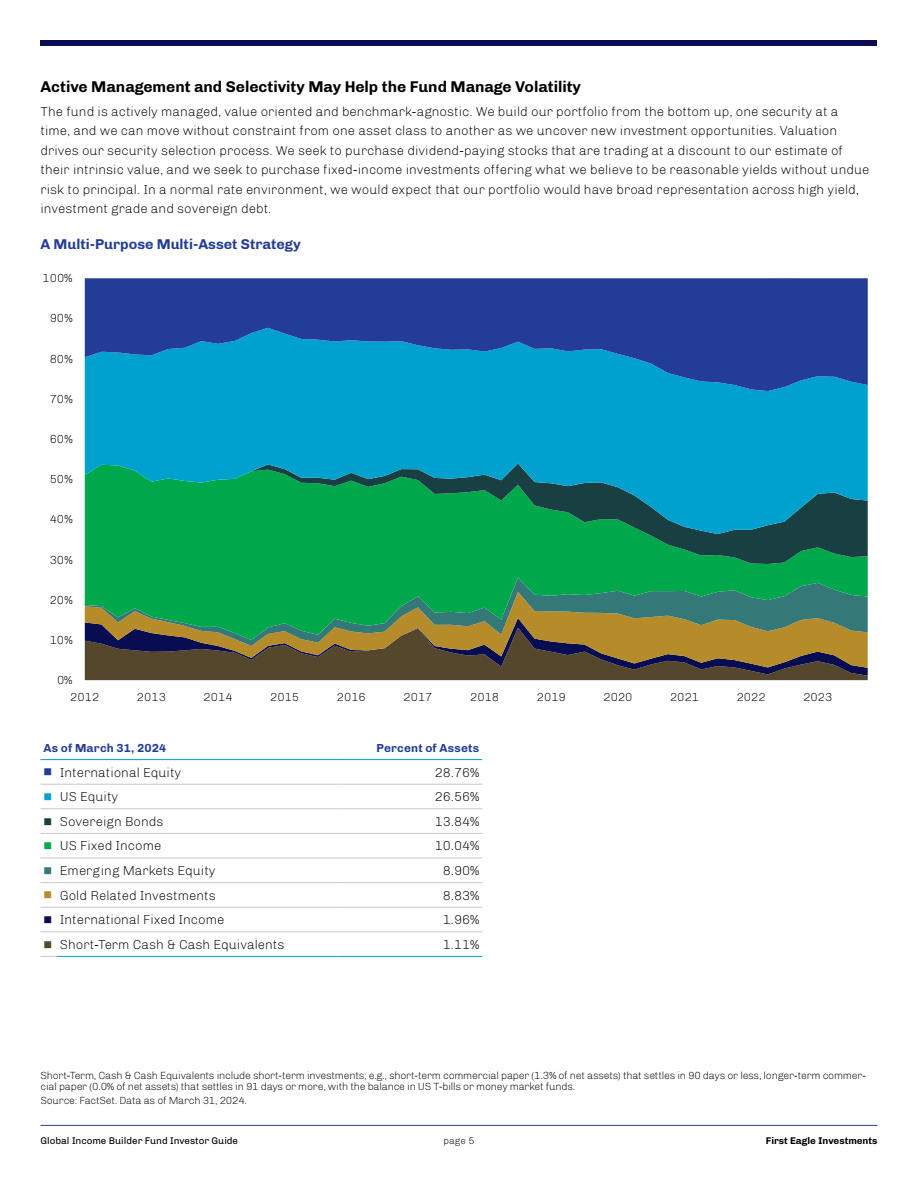
<style>
.page{position:relative;width:918px;height:1188px;background:#fff}
.page>*{position:absolute;margin:0;border:0;box-sizing:border-box;transform-origin:0 0}
.FE_Heading_1{font:700 18px "FE Chivo Air";color:#000}
.FE_Exhibit_Title{font:700 16.5px "FE Chivo Air";color:#233c98}
.FE_Body{font:15px/19.5px "FE Chivo Air";color:#000}
.FE_Table_Text{font:15px "FE Chivo Air";color:#000}
.FE_Table_Num-Dec{font:15px "FE Chivo Air";color:#000}
.t1{font:13.5px "FE Chivo Air";letter-spacing:-.005em;color:#000}
.FE_Table_Column_Heading-Left{font:700 13.5px "FE Chivo Air";letter-spacing:.01em;color:#233c98}
.FE_Table_Column_Heading-Right{font:700 13.5px "FE Chivo Air";letter-spacing:.015em;color:#233c98}
.Legend_01_Cobalt_Blue{font:13.5px "FE Chivo Air";color:#233c98}
.Legend_02_Sky_Blue{font:13.5px "FE Chivo Air";color:#00a1cf}
.Legend_03_Dark_Teal{font:13.5px "FE Chivo Air";color:#184043}
.Legend_04_Green{font:13.5px "FE Chivo Air";color:#00a84c}
.Legend_05_Medium_Teal{font:13.5px "FE Chivo Air";color:#357878}
.Legend_-_Gold{font:13.5px "FE Chivo Air";color:#b68c2b}
.Legend_06_Midnight_Blue{font:13.5px "FE Chivo Air";color:#080d52}
.Legend_-_Cash{font:13.5px "FE Chivo Air";color:#55472b}
.FE_Disclosure{font:12px/11.2px "FE Chivo Air";letter-spacing:-.02em;color:#000}
.t2{font:11.25px "FE Chivo Water";color:#000}
.t3{font:700 11.25px "FE Chivo Water";color:#000}
.t4{font:11.25px "FE Chivo Air";color:#000}
</style>
<div class="page">
<div style="left:40px;top:40px;width:838px;height:6px;background:#080d52"></div>
<hr style="left:40px;top:1125px;width:838px;height:1px;background:#233c98">
<hr style="left:85px;top:676px;width:783px;height:4px;background:#55472b">
<div style="left:85px;top:668px;width:783px;height:8px;background:#55472b"></div>
<svg style="left:85px;top:646px;width:783px;height:22px;fill:#55472b"></svg>
<svg style="left:85px;top:640px;width:783px;height:6px;fill:#b68c2b"></svg>
<svg style="left:85px;top:564px;width:783px;height:76px;fill:#00a84c"></svg>
<svg style="left:85px;top:534px;width:783px;height:30px;fill:#00a84c"></svg>
<svg style="left:85px;top:391px;width:783px;height:143px;fill:#00a1cf"></svg>
<svg style="left:85px;top:278px;width:783px;height:113px;fill:#233c98"></svg>
<hr style="left:338px;top:784px;width:144px;height:1px;background:#c7c8ca">
<hr style="left:338px;top:808px;width:144px;height:1px;background:#c7c8ca">
<hr style="left:338px;top:833px;width:144px;height:1px;background:#c7c8ca">
<hr style="left:338px;top:858px;width:144px;height:1px;background:#c7c8ca">
<hr style="left:338px;top:882px;width:144px;height:1px;background:#c7c8ca">
<hr style="left:338px;top:907px;width:144px;height:1px;background:#c7c8ca">
<svg style="left:40px;top:759px;width:17px;height:1px"></svg>
<hr style="left:57px;top:759px;width:281px;height:1px;background:#00a1cf">
<hr style="left:338px;top:759px;width:144px;height:1px;background:#00a1cf">
<svg style="left:40px;top:784px;width:17px;height:1px"></svg>
<hr style="left:57px;top:784px;width:281px;height:1px;background:#c7c8ca">
<svg style="left:40px;top:808px;width:17px;height:1px"></svg>
<hr style="left:57px;top:808px;width:281px;height:1px;background:#c7c8ca">
<svg style="left:40px;top:833px;width:17px;height:1px"></svg>
<hr style="left:57px;top:833px;width:281px;height:1px;background:#c7c8ca">
<svg style="left:40px;top:858px;width:17px;height:1px"></svg>
<hr style="left:57px;top:858px;width:281px;height:1px;background:#c7c8ca">
<svg style="left:40px;top:882px;width:17px;height:1px"></svg>
<hr style="left:57px;top:882px;width:281px;height:1px;background:#c7c8ca">
<hr style="left:57px;top:907px;width:281px;height:1px;background:#c7c8ca">
<hr style="left:57px;top:931px;width:281px;height:1px;background:#c7c8ca">
<hr style="left:338px;top:931px;width:144px;height:1px;background:#c7c8ca">
<svg style="left:40px;top:907px;width:17px;height:1px"></svg>
<svg style="left:40px;top:931px;width:17px;height:1px"></svg>
<svg style="left:40px;top:956px;width:17px;height:1px"></svg>
<hr style="left:57px;top:956px;width:281px;height:1px;background:#00a1cf">
<hr style="left:338px;top:956px;width:144px;height:1px;background:#00a1cf">
<p class="FE_Heading_1" style="left:40px;top:74px;width:542px">Active Management and Selectivity May Help the Fund Manage Volatility</p>
<p class="FE_Body" style="left:40px;top:101px;width:831px">The fund is actively managed, value oriented and benchmark-agnostic. We build our portfolio from the bottom up, one security at a time, and we can move without constraint from one asset class to another as we uncover new investment opportunities. Valuation drives our security selection process. We seek to purchase dividend-paying stocks that are trading at a discount to our estimate of their intrinsic value, and we seek to purchase fixed-income investments offering what we believe to be reasonable yields without undue risk to principal. In a normal rate environment, we would expect that our portfolio would have broad representation across high yield, investment grade and sovereign debt.</p>
<p class="FE_Exhibit_Title" style="left:40px;top:233px;width:262px">A Multi-Purpose Multi-Asset Strategy</p>
<p class="t1" style="left:43px;top:269px;width:32px">100%</p>
<p class="t1" style="left:50px;top:310px;width:24px">90%</p>
<p class="t1" style="left:50px;top:350px;width:24px">80%</p>
<p class="t1" style="left:50px;top:390px;width:24px">70%</p>
<p class="t1" style="left:50px;top:430px;width:24px">60%</p>
<p class="t1" style="left:50px;top:470px;width:24px">50%</p>
<p class="t1" style="left:50px;top:511px;width:24px">40%</p>
<p class="t1" style="left:50px;top:551px;width:24px">30%</p>
<p class="t1" style="left:50px;top:591px;width:24px">20%</p>
<p class="t1" style="left:50px;top:631px;width:24px">10%</p>
<p class="t1" style="left:57px;top:671px;width:17px">0%</p>
<p class="t1" style="left:70px;top:688px;width:31px">2012</p>
<p class="t1" style="left:137px;top:688px;width:31px">2013</p>
<p class="t1" style="left:204px;top:688px;width:31px">2014</p>
<p class="t1" style="left:270px;top:688px;width:31px">2015</p>
<p class="t1" style="left:337px;top:688px;width:31px">2016</p>
<p class="t1" style="left:404px;top:688px;width:31px">2017</p>
<p class="t1" style="left:470px;top:688px;width:31px">2018</p>
<p class="t1" style="left:537px;top:688px;width:31px">2019</p>
<p class="t1" style="left:603px;top:688px;width:31px">2020</p>
<p class="t1" style="left:670px;top:688px;width:31px">2021</p>
<p class="t1" style="left:737px;top:688px;width:31px">2022</p>
<p class="t1" style="left:803px;top:688px;width:31px">2023</p>
<p class="FE_Table_Column_Heading-Left" style="left:44px;top:739px;width:124px">As of March 31, 2024</p>
<p class="FE_Table_Column_Heading-Right" style="left:377px;top:739px;width:104px">Percent of Assets</p>
<p class="Legend_01_Cobalt_Blue" style="left:44px;top:764px;width:10px">■</p>
<p class="FE_Table_Text" style="left:60px;top:762px;width:123px">International Equity</p>
<p class="FE_Table_Num-Dec" style="left:435px;top:762px;width:46px">28.76%</p>
<p class="Legend_02_Sky_Blue" style="left:44px;top:788px;width:10px">■</p>
<p class="FE_Table_Text" style="left:60px;top:787px;width:60px">US Equity</p>
<p class="FE_Table_Num-Dec" style="left:435px;top:787px;width:46px">26.56%</p>
<p class="Legend_03_Dark_Teal" style="left:44px;top:813px;width:10px">■</p>
<p class="FE_Table_Text" style="left:60px;top:812px;width:105px">Sovereign Bonds</p>
<p class="FE_Table_Num-Dec" style="left:435px;top:812px;width:46px">13.84%</p>
<p class="Legend_04_Green" style="left:44px;top:837px;width:10px">■</p>
<p class="FE_Table_Text" style="left:60px;top:836px;width:103px">US Fixed Income</p>
<p class="FE_Table_Num-Dec" style="left:435px;top:836px;width:46px">10.04%</p>
<p class="Legend_05_Medium_Teal" style="left:44px;top:862px;width:10px">■</p>
<p class="FE_Table_Text" style="left:60px;top:861px;width:157px">Emerging Markets Equity</p>
<p class="FE_Table_Num-Dec" style="left:443px;top:861px;width:38px">8.90%</p>
<p class="Legend_-_Gold" style="left:44px;top:887px;width:10px">■</p>
<p class="FE_Table_Text" style="left:60px;top:885px;width:157px">Gold Related Investments</p>
<p class="FE_Table_Num-Dec" style="left:443px;top:885px;width:38px">8.83%</p>
<p class="Legend_06_Midnight_Blue" style="left:44px;top:911px;width:10px">■</p>
<p class="FE_Table_Text" style="left:60px;top:910px;width:166px">International Fixed Income</p>
<p class="FE_Table_Num-Dec" style="left:443px;top:910px;width:38px">1.96%</p>
<p class="Legend_-_Cash" style="left:44px;top:936px;width:10px">■</p>
<p class="FE_Table_Text" style="left:60px;top:935px;width:226px">Short-Term Cash &amp; Cash Equivalents</p>
<p class="FE_Table_Num-Dec" style="left:443px;top:935px;width:38px">1.11%</p>
<p class="FE_Disclosure" style="left:40px;top:1068px;width:827px">Short-Term, Cash &amp; Cash Equivalents include short-term investments; e.g., short-term commercial paper (1.3% of net assets) that settles in 90 days or less, longer-term commer&shy;cial paper (0.0% of net assets) that settles in 91 days or more, with the balance in US T-bills or money market funds.</p>
<p class="FE_Disclosure" style="left:40px;top:1094px;width:208px">Source: FactSet. Data as of March 31, 2024.</p>
<p class="t2" style="left:40px;top:1133px;width:199px">Global Income Builder Fund Investor Guide</p>
<p class="t4" style="left:443px;top:1133px;width:33px">page 5</p>
<p class="t3" style="left:766px;top:1133px;width:113px">First Eagle Investments</p>
</div>
